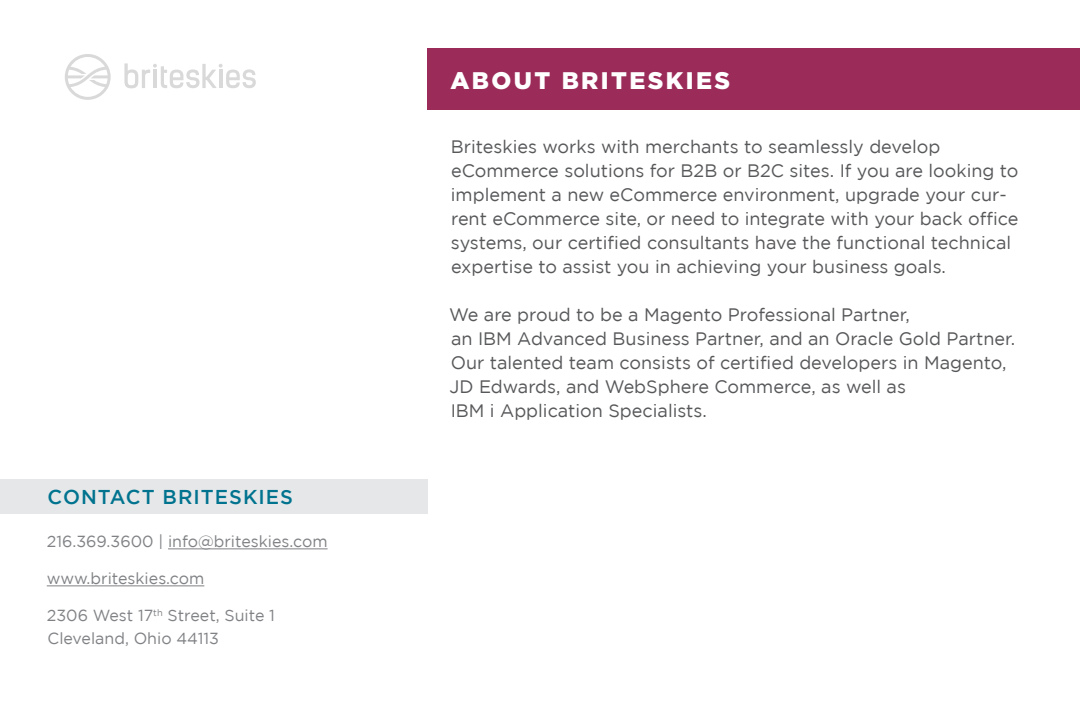
<style>
.page{position:relative;width:1080px;height:720px;background:#fff}
.page>*{position:absolute;margin:0;border:0;box-sizing:border-box;transform-origin:0 0}
.H1_-_Purple{font:900 24px "Gotham";letter-spacing:.1em;color:#fff}
.Sidebar_Contact_TItl{font:500 20px "Gotham";letter-spacing:.05em;color:#00738f}
.Body{font:18px/24px "Gotham";color:#57585a}
.Sidebar_Text{font:16px/23px "Gotham";color:#808285}
</style>
<div class="page">
<svg style="left:65px;top:54px;width:46px;height:46px"></svg>
<svg style="left:124px;top:63px;width:132px;height:25px"></svg>
<div style="left:427px;top:48px;width:653px;height:62px;background:#9b2b59"></div>
<div style="left:0;top:479px;width:427px;height:35px;background:#e6e7e9"></div>
<hr style="left:168px;top:549px;width:160px;height:1px;background:#808285">
<hr style="left:47px;top:586px;width:157px;height:1px;background:#808285">
<p class="Sidebar_Contact_TItl" style="left:48px;top:485px;width:247px">CONTACT BRITESKIES</p>
<p class="Sidebar_Text" style="left:47px;top:529px;width:282px">216.369.3600 | info@briteskies.com</p>
<p class="Sidebar_Text" style="left:47px;top:566px;width:159px">www.briteskies.com</p>
<p class="Sidebar_Text" style="left:47px;top:603px;width:230px">2306 West 17<sup>th</sup> Street, Suite 1<br>Cleveland, Ohio 44113</p>
<p class="H1_-_Purple" style="left:450px;top:66px;width:281px">ABOUT BRITESKIES</p>
<p class="Body" style="left:451px;top:134px;width:569px">Briteskies works with merchants to seamlessly develop eCommerce solutions for B2B or B2C sites. If you are looking to implement a new eCommerce environment, upgrade your cur&shy;rent eCommerce site, or need to integrate with your back office systems, our certified consultants have the functional technical expertise to assist you in achieving your business goals.</p>
<p class="Body" style="left:449px;top:302px;width:568px">We are proud to be a Magento Professional Partner,<br>an IBM Advanced Business Partner, and an Oracle Gold Partner.<br>Our talented team consists of certified developers in Magento, JD Edwards, and WebSphere Commerce, as well as<br>IBM i Application Specialists.</p>
</div>
